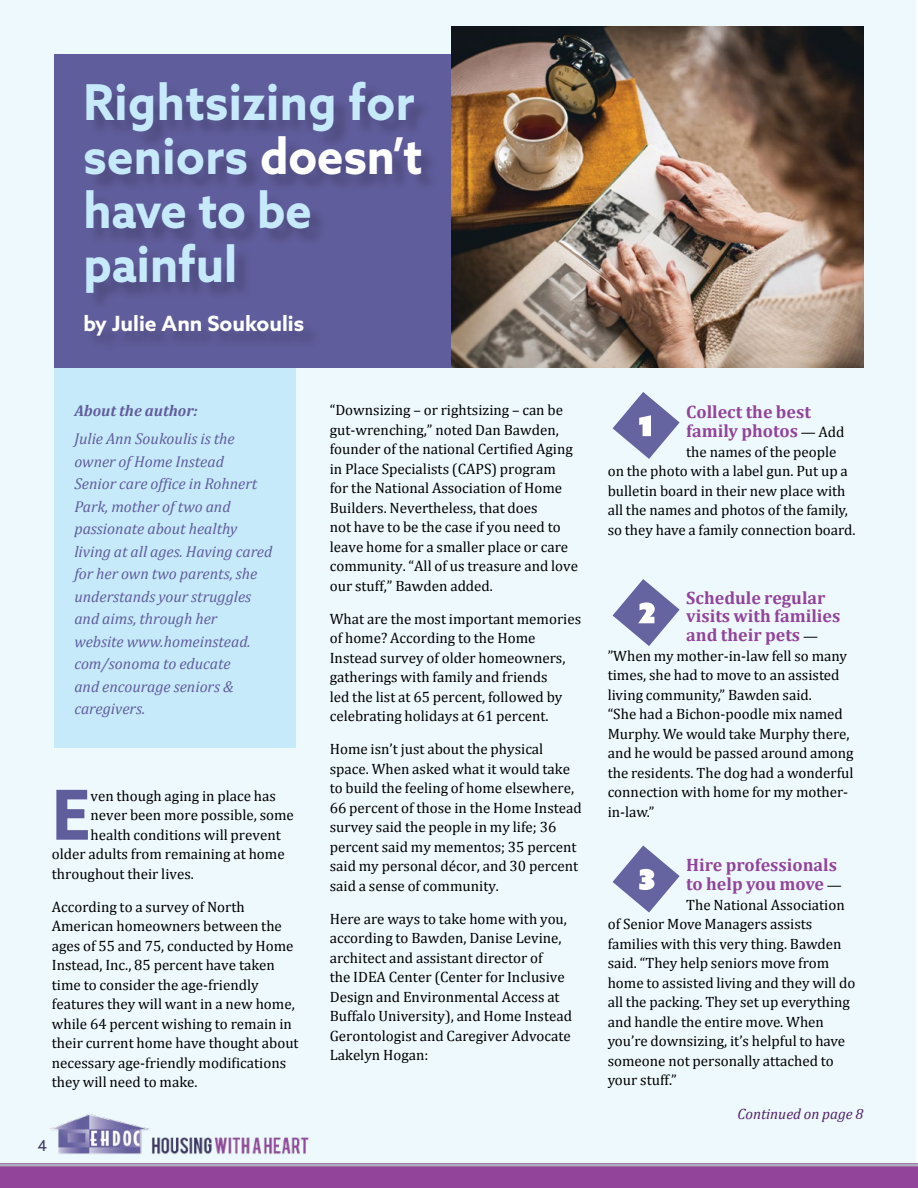
<style>
.page{position:relative;width:918px;height:1188px;background:#fff}
.page>*{position:absolute;margin:0;border:0;box-sizing:border-box;transform-origin:0 0}
.OPTIMA_director_lett{font:700 68.85px "Azo Sans";color:#605d9c}
.t1{font:700 49.5px/54px "Azo Sans";letter-spacing:.01em;color:#c7eafb;scale:.95 1}
.t2{font:700 21px "Azo Sans";color:#fff}
.OPTIMA_director_lett-2{font:700 18px/19.5px "Cambria";color:#92449a}
.OPTIMA_director_lett-3{font:italic 15.75px/22.5px "Cambria";color:#605d9c}
.OPTIMA_director_lett-4{font:italic 700 15.75px "Cambria";color:#605d9c}
.OPTIMA_director_lett-5{font:15px/19.5px "Cambria";color:#000}
.OPTIMA_director_lett-6{font:italic 15px "Cambria";color:#512469}
.t3{font:15px "Azo Sans";color:#3c3662}
.s1{color:#fff}
.s2{font-weight:400;font-size:15px;color:#000}
</style>
<div class="page">
<div style="left:0;top:0;width:916px;height:1173px;background:#eef9fe"></div>
<div style="left:54px;top:104px;width:241px;height:644px;background:#c7eafb"></div>
<div style="left:54px;top:54px;width:810px;height:313px;background:#605d9c"></div>
<svg style="left:613px;top:392px;width:67px;height:67px"></svg>
<div style="left:0;top:1164px;width:918px;height:24px;background:#92449a"></div>
<hr style="left:0;top:1163px;width:918px;height:3px;background:#b0aabc">
<img style="left:50px;top:1114px;width:259px;height:41px">
<div style="left:87px;top:84px;width:353px;height:271px;background:#000;opacity:.2"></div>
<svg style="left:613px;top:579px;width:67px;height:67px"></svg>
<svg style="left:613px;top:845px;width:67px;height:68px"></svg>
<img style="left:451px;top:27px;width:413px;height:340px">
<p class="t1" style="left:83px;top:74px;width:359px">Rightsizing for seniors <span class="s1">doesn’t </span>have to be painful</p>
<p class="t2" style="left:83px;top:310px;width:222px">by Julie Ann Soukoulis</p>
<p class="OPTIMA_director_lett-4" style="left:74px;top:399px;width:125px">About the author:</p>
<p class="OPTIMA_director_lett-3" style="left:74px;top:427px;width:200px">Julie Ann Soukoulis is the owner of Home Instead<br>Senior care office in Rohnert<br>Park, mother of two and passionate about healthy living at all ages. Having cared for her own two parents, she understands your struggles and aims, through her<br>website www.homeinstead. com/sonoma to educate<br>and encourage seniors &amp; caregivers.</p>
<p class="OPTIMA_director_lett" style="left:52px;top:769px;width:40px">E</p>
<p class="OPTIMA_director_lett-5" style="left:90px;top:786px;width:187px">ven though aging in place has</p>
<p class="OPTIMA_director_lett-5" style="left:90px;top:805px;width:205px">never been more possible, some</p>
<p class="OPTIMA_director_lett-5" style="left:90px;top:825px;width:192px">health conditions will prevent</p>
<p class="OPTIMA_director_lett-5" style="left:52px;top:844px;width:234px">older adults from remaining at home</p>
<p class="OPTIMA_director_lett-5" style="left:52px;top:864px;width:144px">throughout their lives.</p>
<p class="OPTIMA_director_lett-5" style="left:52px;top:897px;width:248px">According to a survey of North American homeowners between the ages of 55 and 75, conducted by Home Instead, Inc., 85 percent have taken time to consider the age-friendly features they will want in a new home, while 64 percent wishing to remain in their current home have thought about necessary age-friendly modifications they will need to make.</p>
<p class="t3" style="left:38px;top:1135px;width:11px">4</p>
<p class="OPTIMA_director_lett-5" style="left:330px;top:400px;width:250px">“Downsizing – or rightsizing – can be gut-wrenching,” noted Dan Bawden, founder of the national Certified Aging in Place Specialists (CAPS) program for the National Association of Home Builders. Nevertheless, that does<br>not have to be the case if you need to leave home for a smaller place or care community. “All of us treasure and love our stuff,” Bawden added.</p>
<p class="OPTIMA_director_lett-5" style="left:330px;top:609px;width:253px">What are the most important memories of home? According to the Home Instead survey of older homeowners, gatherings with family and friends<br>led the list at 65 percent, followed by celebrating holidays at 61 percent.</p>
<p class="OPTIMA_director_lett-5" style="left:330px;top:739px;width:254px">Home isn’t just about the physical space. When asked what it would take to build the feeling of home elsewhere, 66 percent of those in the Home Instead survey said the people in my life; 36 percent said my mementos; 35 percent said my personal décor, and 30 percent said a sense of community.</p>
<p class="OPTIMA_director_lett-5" style="left:330px;top:909px;width:244px">Here are ways to take home with you, according to Bawden, Danise Levine, architect and assistant director of<br>the IDEA Center (Center for Inclusive Design and Environmental Access at Buffalo University), and Home Instead Gerontologist and Caregiver Advocate Lakelyn Hogan:</p>
<p class="OPTIMA_director_lett-2" style="left:686px;top:401px;width:160px">Collect the best family photos <span class="s2">— Add</span></p>
<p class="OPTIMA_director_lett-5" style="left:608px;top:442px;width:249px;text-indent:79px">the names of the people on the photo with a label gun. Put up a bulletin board in their new place with all the names and photos of the family, so they have a family connection board.</p>
<p class="OPTIMA_director_lett-2" style="left:686px;top:588px;width:156px;line-height:18.8px">Schedule regular visits with families and their pets <span class="s2">—</span></p>
<p class="OPTIMA_director_lett-5" style="left:608px;top:646px;width:248px">”When my mother-in-law fell so many times, she had to move to an assisted living community,” Bawden said.<br>“She had a Bichon-poodle mix named<br>Murphy. We would take Murphy there, and he would be passed around among the residents. The dog had a wonderful connection with home for my mother&shy;in-law.”</p>
<p class="OPTIMA_director_lett-2" style="left:686px;top:854px;width:157px">Hire professionals to help you move <span class="s2">—</span></p>
<p class="OPTIMA_director_lett-5" style="left:608px;top:895px;width:249px;text-indent:79px">The National Association of Senior Move Managers assists families with this very thing. Bawden said. “They help seniors move from home to assisted living and they will do all the packing. They set up everything and handle the entire move. When you’re downsizing, it’s helpful to have someone not personally attached to your stuff.”</p>
<p class="OPTIMA_director_lett-6" style="left:738px;top:1103px;width:127px">Continued on page 8</p>
</div>
